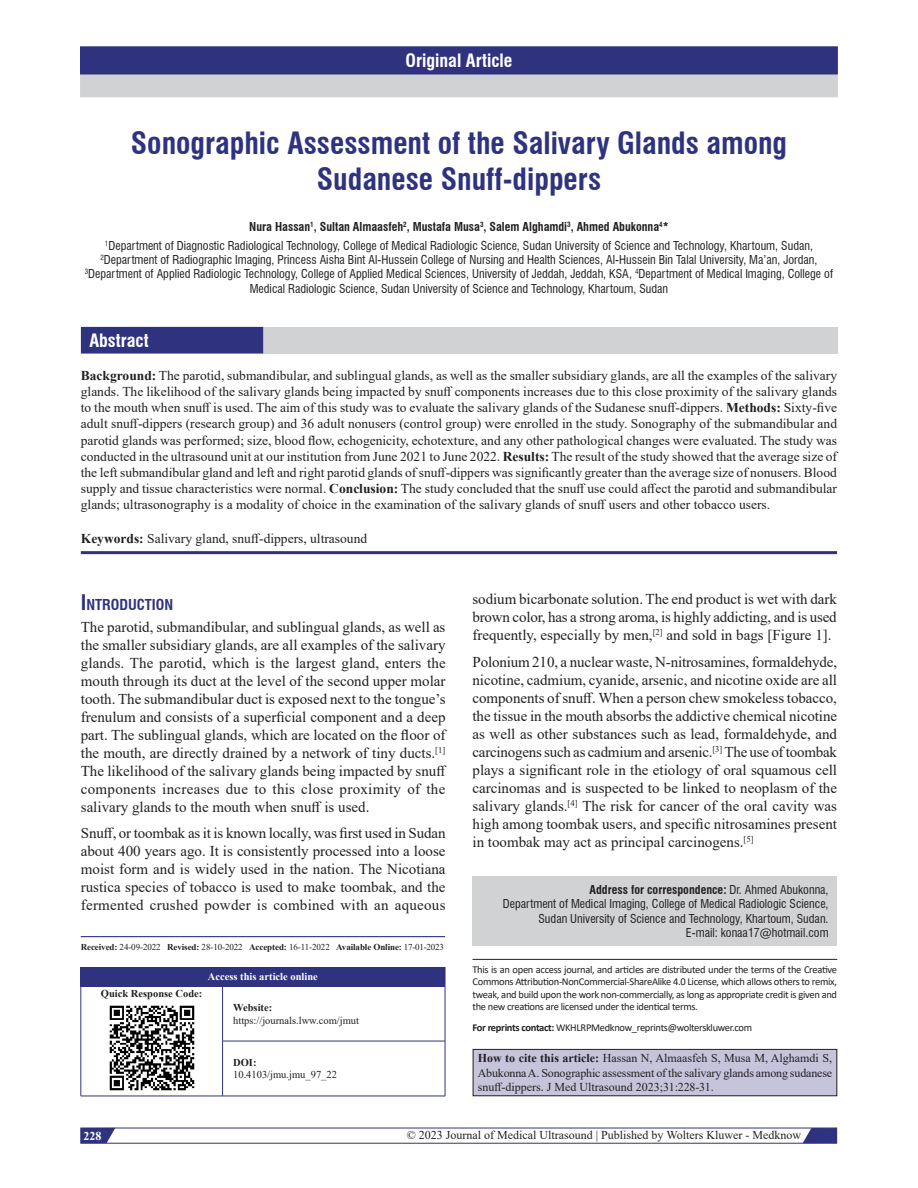
<style>
.page{position:relative;width:918px;height:1188px;background:#fff}
.page>*{position:absolute;margin:0;border:0;box-sizing:border-box;transform-origin:0 0}
.AT{font:700 condensed 30px/36px "Swiss 721 BT";color:#2f337f;text-align:center}
.AH{font:700 condensed 18px "Swiss 721 BT";color:#fff}
.ABSH{font:700 condensed 18px "Swiss 721 BT";color:#fff}
.TX{font:15px/18px "Times New Roman";color:#231f20;text-align:justify}
.t1{font:700 condensed 14.7px "Swiss 721 BT";color:#2f337f}
.ABS{font:13.5px/16.2px "Times New Roman";color:#231f20;text-align:justify}
.KWD{font:13.5px "Times New Roman";color:#231f20}
.AFF{font:condensed 12px/14.4px "Swiss 721 BT";color:#231f20;text-align:center}
.HTC{font:12px/14.4px "Times New Roman";color:#231f20;text-align:justify}
.ADD{font:condensed 12px/14.4px "Swiss 721 BT";color:#231f20;text-align:right}
.AU{font:700 condensed 12px "Swiss 721 BT";color:#231f20}
.t2{font:700 12px "Times New Roman";color:#fff}
.TX-2{font:10.5px/12.6px "Calibri";letter-spacing:-.03em;color:#231f20;text-align:justify}
.Website{font:10.5px/12.6px "Times New Roman";color:#231f20}
.ATAO{font:700 10.5px "Times New Roman";color:#fff}
.QRC{font:700 10.5px "Times New Roman";color:#231f20}
.HIS{font:700 9px "Times New Roman";letter-spacing:-.01em;color:#231f20}
.s1{font-weight:700}
.s2{font-size:21px}
.s3{font-weight:400}
</style>
<div class="page">
<svg style="left:80px;top:1128px;width:758px;height:16px"></svg>
<div style="left:80px;top:46px;width:758px;height:51px;background:#d1d2d4"></div>
<div style="left:81px;top:47px;width:756px;height:27px;background:#2f337f"></div>
<div style="left:80px;top:46px;width:758px;height:29px;border:2px solid #2f337f"></div>
<hr style="left:81px;top:551px;width:756px;height:3px;background:#2f337f">
<div style="left:81px;top:967px;width:364px;height:19px;background:#2f337f"></div>
<svg style="left:445px;top:967px;width:1px;height:19px"></svg>
<hr style="left:81px;top:986px;width:1px;height:55px;background:#2f337f">
<hr style="left:81px;top:1041px;width:1px;height:55px;background:#2f337f">
<hr style="left:81px;top:986px;width:142px;height:1px;background:#2f337f">
<hr style="left:222px;top:986px;width:1px;height:55px;background:#2f337f">
<hr style="left:223px;top:986px;width:222px;height:1px;background:#2f337f">
<hr style="left:445px;top:986px;width:1px;height:55px;background:#2f337f">
<hr style="left:81px;top:1096px;width:142px;height:1px;background:#2f337f">
<hr style="left:222px;top:1041px;width:1px;height:55px;background:#2f337f">
<hr style="left:222px;top:1041px;width:223px;height:1px;background:#2f337f">
<hr style="left:445px;top:1041px;width:1px;height:55px;background:#2f337f">
<hr style="left:223px;top:1096px;width:222px;height:1px;background:#2f337f">
<img style="left:109px;top:1005px;width:85px;height:85px">
<div style="left:472px;top:876px;width:365px;height:70px;background:#d1d2d4"></div>
<hr style="left:472px;top:959px;width:365px;height:1px;background:#231f20">
<div style="left:473px;top:1049px;width:364px;height:47px;background:#c6c4db"></div>
<div style="left:473px;top:1049px;width:364px;height:47px;border:1px solid #231f20"></div>
<div style="left:81px;top:327px;width:756px;height:26px;background:#d1d2d4"></div>
<div style="left:81px;top:327px;width:182px;height:26px;background:#2f337f"></div>
<hr style="left:81px;top:936px;width:364px;height:1px;background:#2f337f">
<p class="AH" style="left:405px;top:50px;width:109px">Original Article</p>
<p class="AT" style="left:131px;top:125px;width:658px">Sonographic Assessment of the Salivary Glands among<br>Sudanese Snuff‑dippers</p>
<p class="AU" style="left:249px;top:219px;width:421px">Nura Hassan<sup>1</sup>, Sultan Almaasfeh<sup>2</sup>, Mustafa Musa<sup>3</sup>, Salem Alghamdi<sup>3</sup>, Ahmed Abukonna<sup>4</sup>*</p>
<p class="AFF" style="left:85px;top:238px;width:750px"><sup>1</sup>Department of Diagnostic Radiological Technology, College of Medical Radiologic Science, Sudan University of Science and Technology, Khartoum, Sudan, <sup>2</sup>Department of Radiographic Imaging, Princess Aisha Bint Al‑Hussein College of Nursing and Health Sciences, Al‑Hussein Bin Talal University, Ma’an, Jordan, <sup>3</sup>Department of Applied Radiologic Technology, College of Applied Medical Sciences, University of Jeddah, Jeddah, KSA, <sup>4</sup>Department of Medical Imaging, College of Medical Radiologic Science, Sudan University of Science and Technology, Khartoum, Sudan</p>
<p class="ABSH" style="left:89px;top:330px;width:61px">Abstract</p>
<p class="ABS" style="left:81px;top:367px;width:758px"><span class="s1">Background:</span> The parotid, submandibular, and sublingual glands, as well as the smaller subsidiary glands, are all the examples of the salivary glands. The likelihood of the salivary glands being impacted by snuff components increases due to this close proximity of the salivary glands to the mouth when snuff is used. The aim of this study was to evaluate the salivary glands of the Sudanese snuff‑dippers. <span class="s1">Methods:</span> Sixty‑five adult snuff‑dippers (research group) and 36 adult nonusers (control group) were enrolled in the study. Sonography of the submandibular and parotid glands was performed; size, blood flow, echogenicity, echotexture, and any other pathological changes were evaluated. The study was conducted in the ultrasound unit at our institution from June 2021 to June 2022. <span class="s1">Results:</span> The result of the study showed that the average size of the left submandibular gland and left and right parotid glands of snuff‑dippers was significantly greater than the average size of nonusers. Blood supply and tissue characteristics were normal. <span class="s1">Conclusion:</span> The study concluded that the snuff use could affect the parotid and submandibular glands; ultrasonography is a modality of choice in the examination of the salivary glands of snuff users and other tobacco users.</p>
<p class="KWD" style="left:81px;top:529px;width:288px"><span class="s1">Keywords:</span> Salivary gland, snuff‑dippers, ultrasound</p>
<h1 class="t1" style="left:81px;top:595px;width:94px"><span class="s2">I</span> NTRODUCTION</h1>
<p class="TX" style="left:81px;top:617px;width:367px">The parotid, submandibular, and sublingual glands, as well as the smaller subsidiary glands, are all examples of the salivary glands. The parotid, which is the largest gland, enters the mouth through its duct at the level of the second upper molar tooth. The submandibular duct is exposed next to the tongue’s frenulum and consists of a superficial component and a deep part. The sublingual glands, which are located on the floor of the mouth, are directly drained by a network of tiny ducts.<sup>[1] </sup>The likelihood of the salivary glands being impacted by snuff components increases due to this close proximity of the salivary glands to the mouth when snuff is used.</p>
<p class="TX" style="left:81px;top:824px;width:366px">Snuff, or toombak as it is known locally, was first used in Sudan about 400 years ago. It is consistently processed into a loose moist form and is widely used in the nation. The Nicotiana rustica species of tobacco is used to make toombak, and the fermented crushed powder is combined with an aqueous</p>
<p class="HIS" style="left:81px;top:940px;width:365px">Received: <span class="s3">24‑09‑2022</span> Revised: <span class="s3">28‑10‑2022</span> Accepted: <span class="s3">16‑11‑2022</span> Available Online: <span class="s3">17-01-2023</span></p>
<p class="ATAO" style="left:208px;top:969px;width:111px">Access this article online</p>
<p class="QRC" style="left:101px;top:986px;width:103px">Quick Response Code:</p>
<p class="Website" style="left:233px;top:1001px;width:127px"><span class="s1">Website: </span>https://journals.lww.com/jmut</p>
<p class="Website" style="left:233px;top:1056px;width:105px"><span class="s1">DOI:<br></span>10.4103/jmu.jmu_97_22</p>
<p class="TX" style="left:472px;top:590px;width:366px">sodium bicarbonate solution. The end product is wet with dark brown color, has a strong aroma, is highly addicting, and is used frequently, especially by men,<sup>[2]</sup> and sold in bags [Figure 1].</p>
<p class="TX" style="left:472px;top:652px;width:366px">Polonium 210, a nuclear waste, N‑nitrosamines, formaldehyde, nicotine, cadmium, cyanide, arsenic, and nicotine oxide are all components of snuff. When a person chew smokeless tobacco, the tissue in the mouth absorbs the addictive chemical nicotine as well as other substances such as lead, formaldehyde, and carcinogens such as cadmium and arsenic.<sup>[3]</sup> The use of toombak plays a significant role in the etiology of oral squamous cell carcinomas and is suspected to be linked to neoplasm of the salivary glands.<sup>[4]</sup> The risk for cancer of the oral cavity was high among toombak users, and specific nitrosamines present in toombak may act as principal carcinogens.<sup>[5]</sup></p>
<p class="ADD" style="left:503px;top:882px;width:327px"><span class="s1">Address for correspondence:</span> Dr. Ahmed Abukonna,<br>Department of Medical Imaging, College of Medical Radiologic Science, Sudan University of Science and Technology, Khartoum, Sudan.<br>E‑mail: konaa17@hotmail.com</p>
<p class="TX-2" style="left:472px;top:962px;width:366px">This is an open access journal, and articles are distributed under the terms of the Creative Commons Attribution‑NonCommercial‑ShareAlike 4.0 License, which allows others to remix, tweak, and build upon the work non‑commercially, as long as appropriate credit is given and the new creations are licensed under the identical terms.</p>
<p class="TX-2" style="left:472px;top:1021px;width:281px"><span class="s1">For reprints contact:</span> WKHLRPMedknow_reprints@wolterskluwer.com</p>
<p class="HTC" style="left:478px;top:1051px;width:356px"><span class="s1">How to cite this article:</span> Hassan N, Almaasfeh S, Musa M, Alghamdi S, Abukonna A. Sonographic assessment of the salivary glands among sudanese snuff‑dippers. J Med Ultrasound 2023;31:228-31.</p>
<p class="t2" style="left:84px;top:1127px;width:19px">228</p>
<p class="HTC" style="left:407px;top:1128px;width:396px">© 2023 Journal of Medical Ultrasound | Published by Wolters Kluwer - Medknow</p>
</div>
